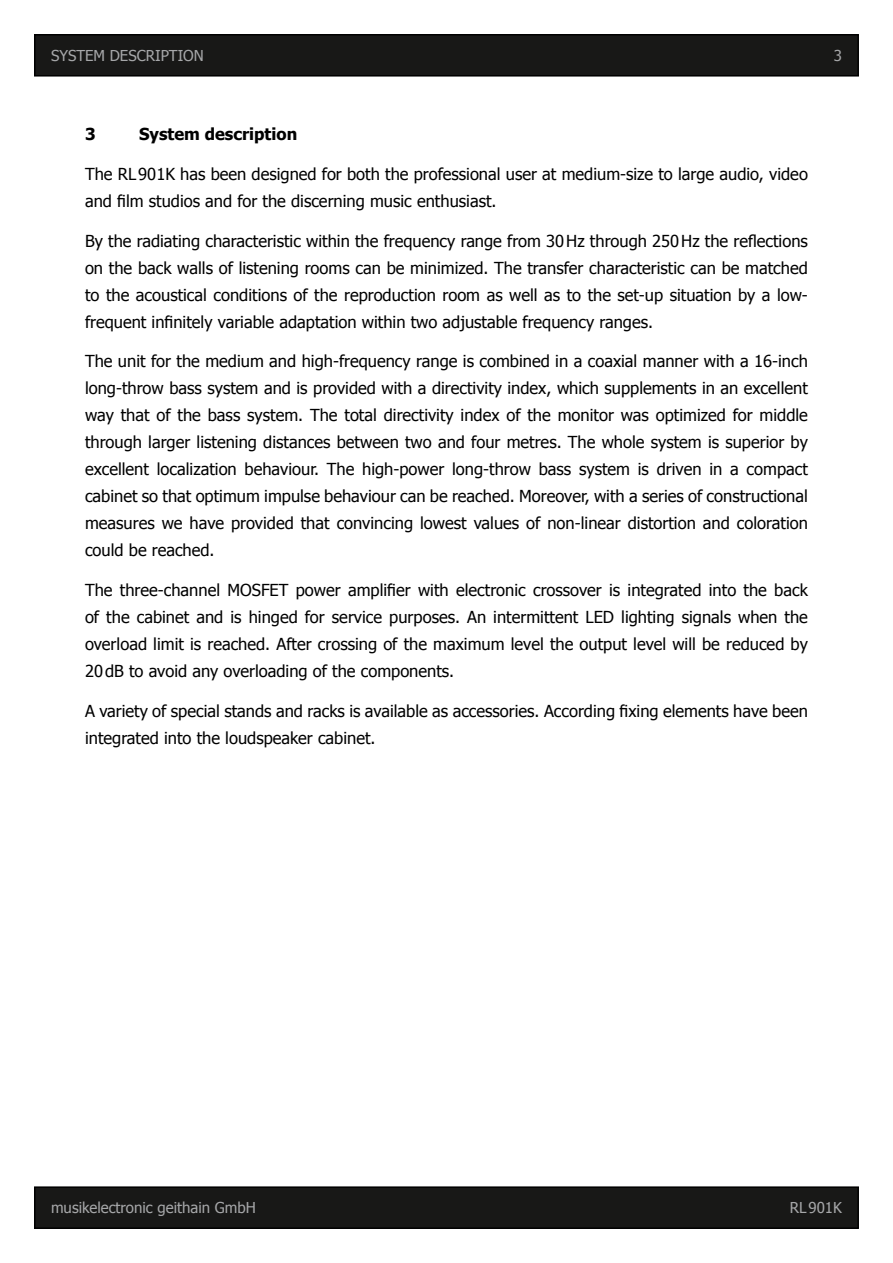
<style>
.page{position:relative;width:893px;height:1263px;background:#fff}
.page>*{position:absolute;margin:0;border:0;box-sizing:border-box;transform-origin:0 0}
.t1{font:16.5px/27px "Tahoma";color:#000;text-align:justify}
.t2{font:700 16.5px "Tahoma";color:#000}
.t3{font:15px "Tahoma";color:#a6a7a9}
</style>
<div class="page">
<div style="left:35px;top:35px;width:823px;height:41px;background:#181817"></div>
<div style="left:34px;top:34px;width:825px;height:43px;border:2px solid #000"></div>
<div style="left:35px;top:1187px;width:823px;height:41px;background:#181817"></div>
<div style="left:34px;top:1186px;width:825px;height:43px;border:2px solid #000"></div>
<p class="t3" style="left:51px;top:46px;width:154px">SYSTEM DESCRIPTION</p>
<p class="t3" style="left:834px;top:45px;width:10px">3</p>
<p class="t2" style="left:85px;top:123px;width:12px">3</p>
<p class="t2" style="left:139px;top:123px;width:160px">System description</p>
<p class="t1" style="left:85px;top:160px;width:724px">The RL901K has been designed for both the professional user at medium-size to large audio, video and film studios and for the discerning music enthusiast.</p>
<p class="t1" style="left:85px;top:226px;width:724px">By the radiating characteristic within the frequency range from 30Hz through 250Hz the reflections on the back walls of listening rooms can be minimized. The transfer characteristic can be matched to the acoustical conditions of the reproduction room as well as to the set-up situation by a low&shy;frequent infinitely variable adaptation within two adjustable frequency ranges.</p>
<p class="t1" style="left:85px;top:347px;width:724px">The unit for the medium and high-frequency range is combined in a coaxial manner with a 16-inch long-throw bass system and is provided with a directivity index, which supplements in an excellent way that of the bass system. The total directivity index of the monitor was optimized for middle through larger listening distances between two and four metres. The whole system is superior by excellent localization behaviour. The high-power long-throw bass system is driven in a compact cabinet so that optimum impulse behaviour can be reached. Moreover, with a series of constructional measures we have provided that convincing lowest values of non-linear distortion and coloration could be reached.</p>
<p class="t1" style="left:85px;top:576px;width:724px">The three-channel MOSFET power amplifier with electronic crossover is integrated into the back of the cabinet and is hinged for service purposes. An intermittent LED lighting signals when the overload limit is reached. After crossing of the maximum level the output level will be reduced by 20dB to avoid any overloading of the components.</p>
<p class="t1" style="left:85px;top:697px;width:724px">A variety of special stands and racks is available as accessories. According fixing elements have been integrated into the loudspeaker cabinet.</p>
<p class="t3" style="left:51px;top:1198px;width:206px">musikelectronic geithain GmbH</p>
<p class="t3" style="left:790px;top:1198px;width:54px">RL901K</p>
</div>
